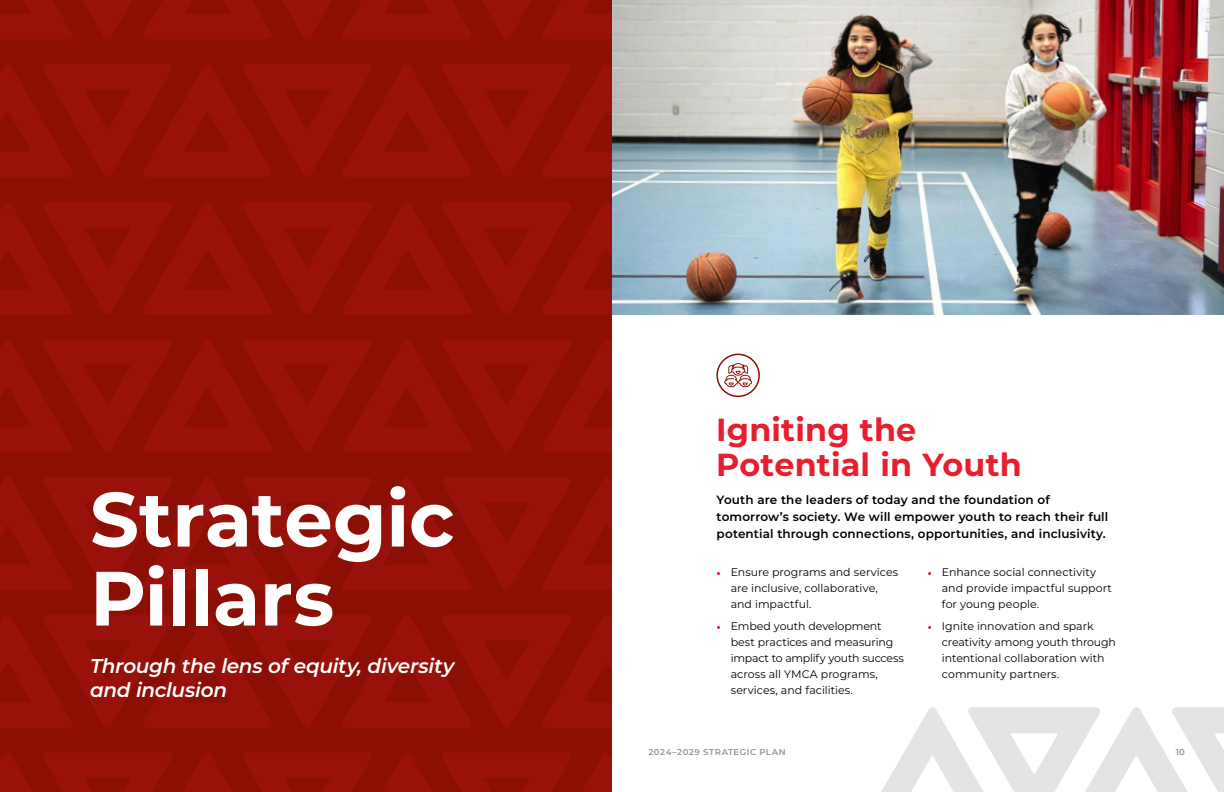
<style>
.page{position:relative;width:1224px;height:792px;background:#fff}
.page>*{position:absolute;margin:0;border:0;box-sizing:border-box;transform-origin:0 0}
.t1{font:700 76.8px/79px "Montserrat";letter-spacing:-.005em;color:#fff}
.t2{font:700 31.8px/35px "Montserrat";letter-spacing:.005em;color:#e81d2d}
.t3{font:italic 600 20px/24px "Montserrat";letter-spacing:-.015em;color:#fff}
.t4{font:600 12px/17px "Montserrat";letter-spacing:.01em;color:#000}
.t5{font:11px/16px "Montserrat";letter-spacing:-.005em;color:#000}
.t6{font:600 8.5px "Montserrat";letter-spacing:.06em;color:#949598}
</style>
<div class="page">
<div style="left:0;top:0;width:612px;height:792px;background:#8b0f04"></div>
<svg style="left:0;top:0;width:612px;height:39px"></svg>
<svg style="left:0;top:64px;width:612px;height:113px"></svg>
<svg style="left:0;top:202px;width:612px;height:112px"></svg>
<svg style="left:0;top:340px;width:612px;height:112px"></svg>
<svg style="left:0;top:478px;width:612px;height:112px"></svg>
<svg style="left:0;top:615px;width:612px;height:113px"></svg>
<svg style="left:0;top:753px;width:612px;height:39px"></svg>
<img style="left:612px;top:0;width:612px;height:315px">
<svg style="left:881px;top:707px;width:343px;height:85px"></svg>
<div style="left:716px;top:354px;width:44px;height:43px;border:2px solid #8b0f04;border-radius:50%"></div>
<svg style="left:724px;top:363px;width:28px;height:24px"></svg>
<p class="t2" style="left:716px;top:411px;width:307px">Igniting the<br>Potential in Youth</p>
<p class="t1" style="left:90px;top:478px;width:366px">Strategic<br>Pillars</p>
<p class="t4" style="left:717px;top:491px;width:393px">Youth are the leaders of today and the foundation of tomorrow’s society. We will empower youth to reach their full potential through connections, opportunities, and inclusivity.</p>
<p class="t5" style="left:942px;top:564px;width:172px">Enhance social connectivity and provide impactful support for young people.</p>
<p class="t5" style="left:942px;top:618px;width:176px">Ignite innovation and spark creativity among youth through intentional collaboration with community partners.</p>
<p class="t5" style="left:731px;top:564px;width:169px">Ensure programs and services are inclusive, collaborative, and impactful.</p>
<p class="t5" style="left:731px;top:618px;width:175px">Embed youth development best practices and measuring impact to amplify youth success across all YMCA programs, services, and facilities.</p>
<p class="t3" style="left:90px;top:654px;width:366px">Through the lens of equity, diversity and inclusion</p>
<p class="t6" style="left:648px;top:747px;width:139px">2024–2029 STRATEGIC PLAN</p>
<p class="t6" style="left:1176px;top:747px;width:11px">10</p>
</div>
